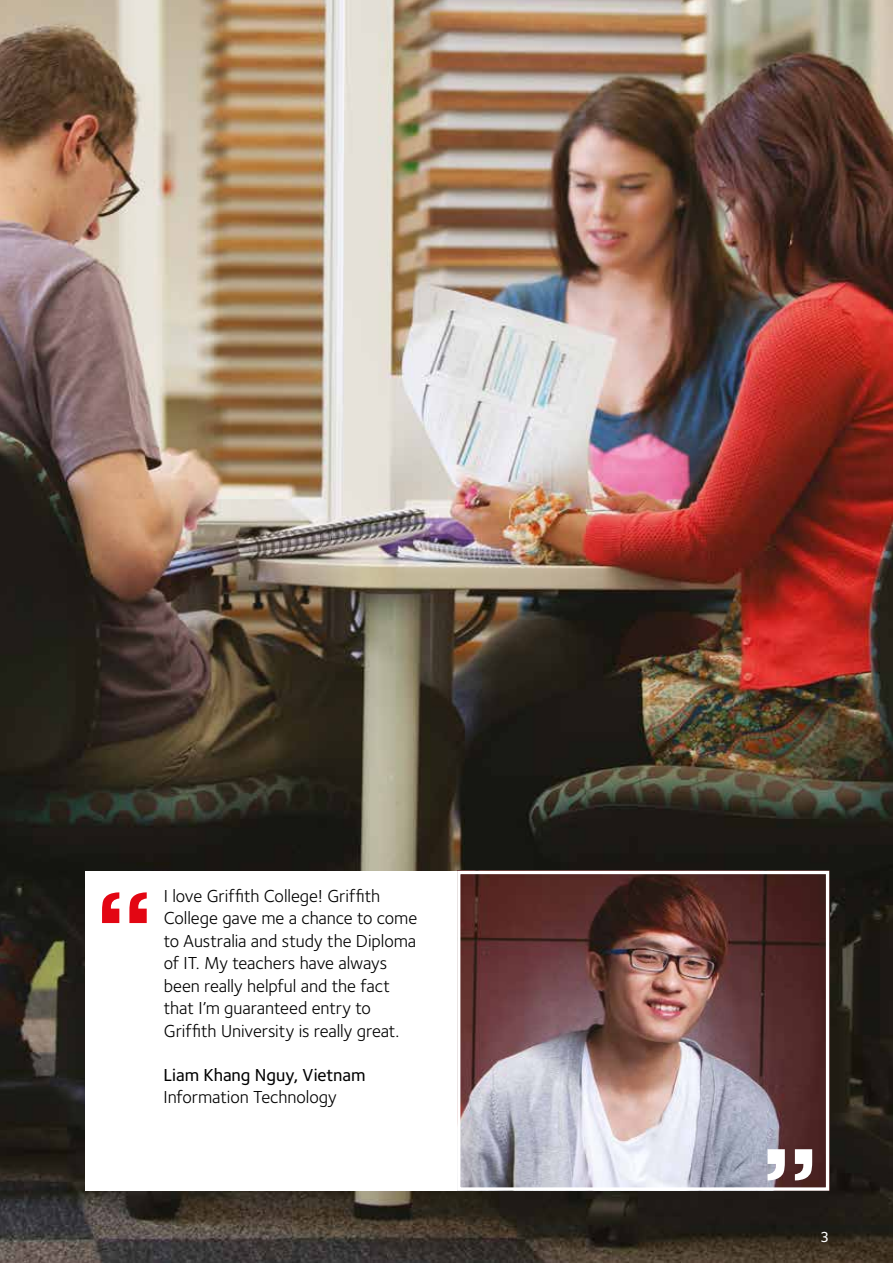
<style>
.page{position:relative;width:893px;height:1263px;background:#fff}
.page>*{position:absolute;margin:0;border:0;box-sizing:border-box;transform-origin:0 0}
.t1{font:18px/22.5px "Foundry Sterling";letter-spacing:-.005em;color:#000}
.t2{font:500 18px "Foundry Sterling";color:#000}
.t3{font:500 15px "Foundry Sterling";color:#fff}
</style>
<div class="page">
<img style="left:0;top:0;width:893px;height:1263px">
<div style="left:85px;top:871px;width:744px;height:320px;background:#fff"></div>
<svg style="left:102px;top:892px;width:45px;height:31px"></svg>
<img style="left:461px;top:875px;width:364px;height:312px">
<div style="left:457px;top:871px;width:372px;height:320px;border:3px solid #fff"></div>
<svg style="left:767px;top:1149px;width:45px;height:31px"></svg>
<p class="t1" style="left:164px;top:884px;width:255px">I love Griffith College! Griffith<br>College gave me a chance to come to Australia and study the Diploma of IT. My teachers have always been really helpful and the fact that I’m guaranteed entry to<br>Griffith University is really great.</p>
<p class="t2" style="left:164px;top:1064px;width:204px">Liam Khang Nguy, Vietnam</p>
<p class="t1" style="left:164px;top:1086px;width:175px">Information Technology</p>
<p class="t3" style="left:820px;top:1228px;width:11px">3</p>
</div>
